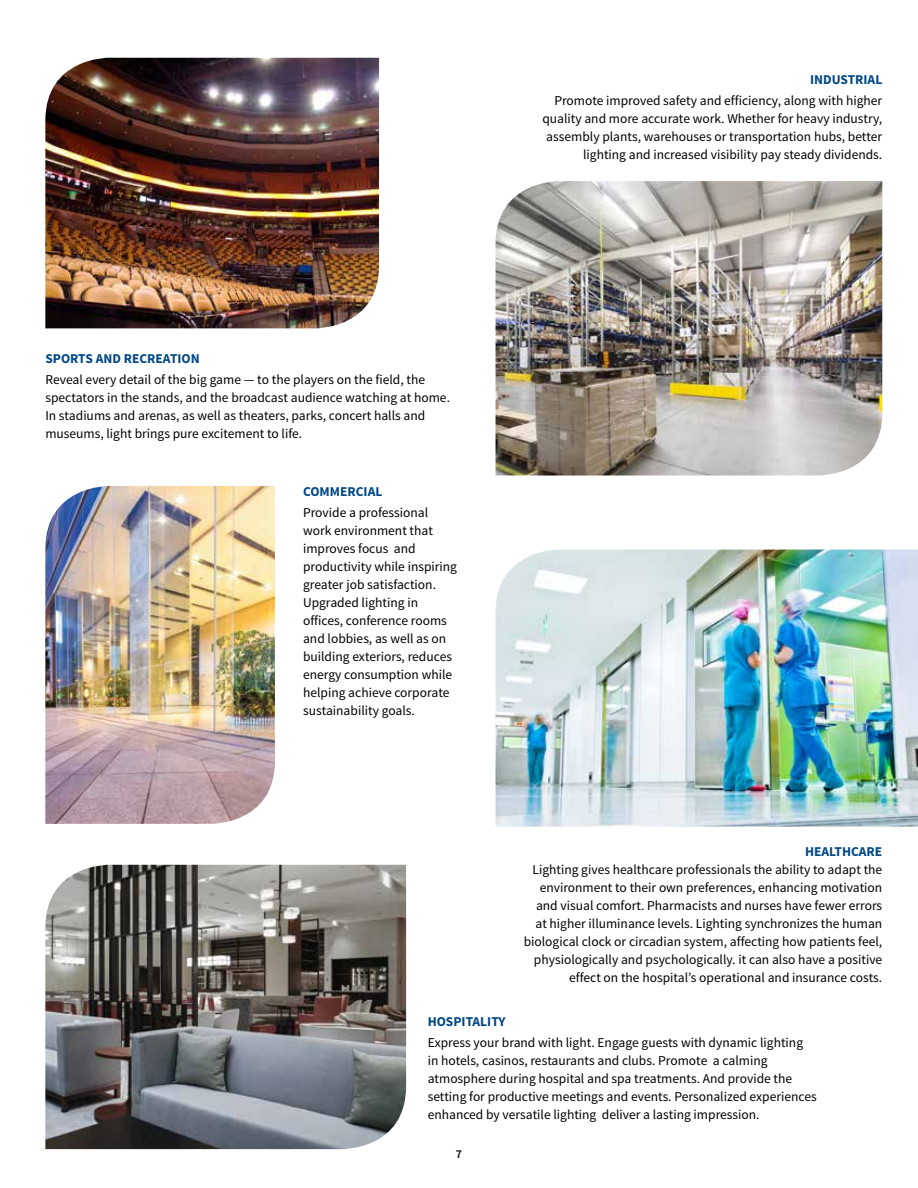
<style>
.page{position:relative;width:918px;height:1188px;background:#fff}
.page>*{position:absolute;margin:0;border:0;box-sizing:border-box;transform-origin:0 0}
.t1{font:13.5px/18px "Source Sans Pro";color:#000}
.t2{font:700 13.5px "Source Sans Pro";color:#004785}
.t3{font:600 12px "Source Sans Pro";color:#000}
</style>
<div class="page">
<img style="left:496px;top:181px;width:386px;height:295px">
<img style="left:45px;top:58px;width:334px;height:270px">
<img style="left:45px;top:865px;width:361px;height:284px">
<img style="left:496px;top:550px;width:422px;height:277px">
<img style="left:45px;top:486px;width:230px;height:338px">
<p class="t2" style="left:810px;top:71px;width:74px">INDUSTRIAL</p>
<p class="t1" style="left:542px;top:92px;width:341px;text-align:right">Promote improved safety and efficiency, along with higher quality and more accurate work. Whether for heavy industry, assembly plants, warehouses or transportation hubs, better lighting and increased visibility pay steady dividends.</p>
<p class="t2" style="left:45px;top:349px;width:156px">SPORTS AND RECREATION</p>
<p class="t1" style="left:45px;top:371px;width:406px">Reveal every detail of the big game — to the players on the field, the spectators in the stands, and the broadcast audience watching at home.<br>In stadiums and arenas, as well as theaters, parks, concert halls and museums, light brings pure excitement to life.</p>
<p class="t2" style="left:303px;top:483px;width:81px">COMMERCIAL</p>
<p class="t1" style="left:303px;top:504px;width:156px">Provide a professional work environment that improves focus and productivity while inspiring greater job satisfaction.<br>Upgraded lighting in offices, conference rooms and lobbies, as well as on building exteriors, reduces energy consumption while helping achieve corporate sustainability goals.</p>
<p class="t2" style="left:805px;top:843px;width:79px">HEALTHCARE</p>
<p class="t1" style="left:524px;top:861px;width:360px;text-align:right">Lighting gives healthcare professionals the ability to adapt the environment to their own preferences, enhancing motivation and visual comfort. Pharmacists and nurses have fewer errors at higher illuminance levels. Lighting synchronizes the human biological clock or circadian system, affecting how patients feel, physiologically and psychologically. it can also have a positive effect on the hospital’s operational and insurance costs.</p>
<p class="t2" style="left:428px;top:1013px;width:79px">HOSPITALITY</p>
<p class="t1" style="left:428px;top:1034px;width:391px">Express your brand with light. Engage guests with dynamic lighting in hotels, casinos, restaurants and clubs. Promote a calming atmosphere during hospital and spa treatments. And provide the setting for productive meetings and events. Personalized experiences enhanced by versatile lighting deliver a lasting impression.</p>
<p class="t3" style="left:456px;top:1147px;width:8px">7</p>
</div>
